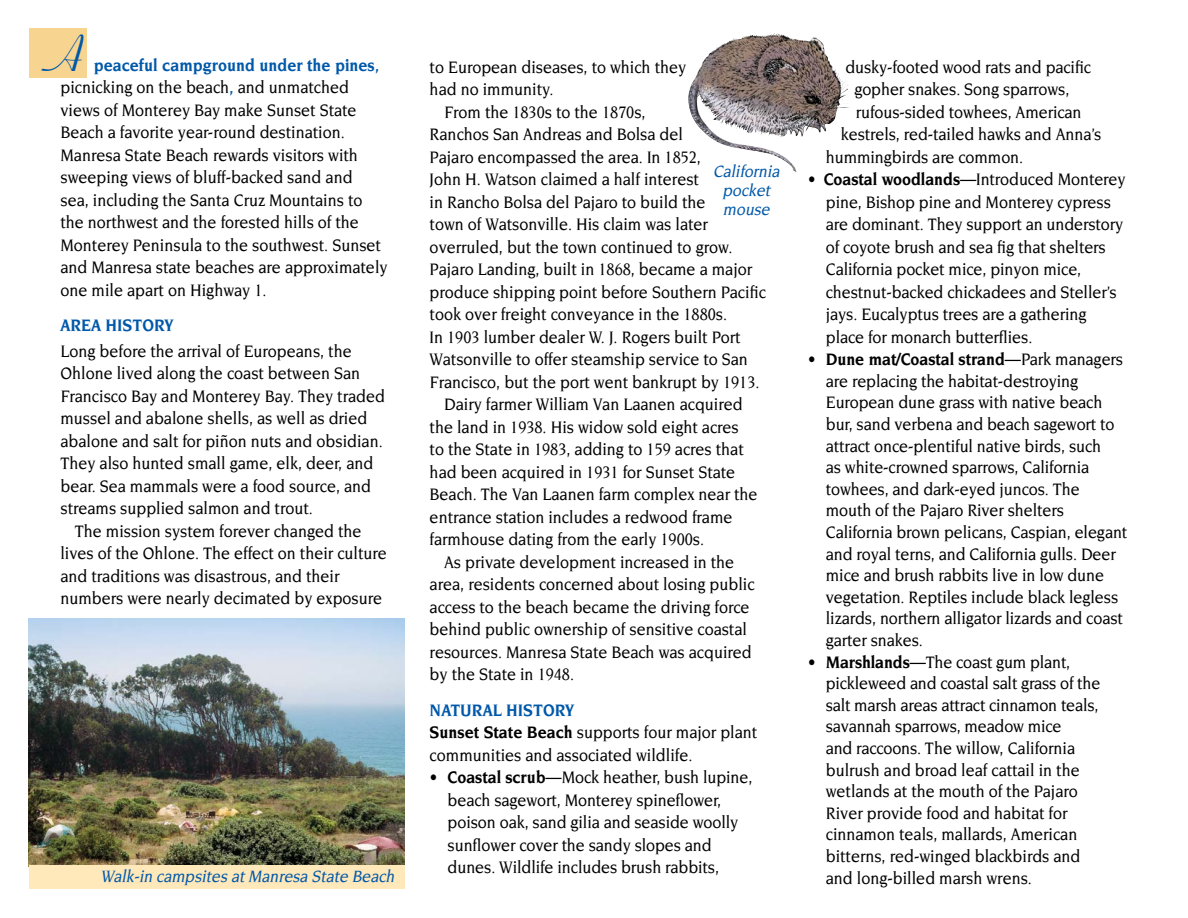
<style>
.page{position:relative;width:1188px;height:918px;background:#fff}
.page>*{position:absolute;margin:0;border:0;box-sizing:border-box;transform-origin:0 0}
.t1{font:700 51px "Ribbon 131 BT";color:#0058a9;scale:.9 1}
.t2{font:500 18px/22.5px "Novarese";color:#000;scale:.9 1}
.t3{font:700 18px "Novarese";color:#0058a9;scale:.9 1}
.t4{font:italic 500 17.7px/18.8px "Novarese";color:#0058a9;text-align:center;scale:.9 1}
.s1{font-weight:700;color:#0058a9}
.s2{font-weight:700}
</style>
<div class="page">
<img style="left:688px;top:33px;width:108px;height:139px">
<img style="left:28px;top:619px;width:377px;height:248px">
<div style="left:29px;top:865px;width:376px;height:23px;background:#ffe8ba"></div>
<div style="left:29px;top:29px;width:58px;height:49px;background:#f7d490"></div>
<p class="t1" style="left:52px;top:24px;width:38px">A</p>
<p class="t2" style="left:60px;top:53px;width:365px;text-indent:33px"><span class="s1">peaceful campground under the pines, </span>picnicking on the beach<span class="s1">,</span> and unmatched views of Monterey Bay make Sunset State Beach a favorite year-round destination.<br>Manresa State Beach rewards visitors with sweeping views of bluff-backed sand and<br>sea, including the Santa Cruz Mountains to the northwest and the forested hills of the Monterey Peninsula to the southwest. Sunset and Manresa state beaches are approximately one mile apart on Highway 1.</p>
<h2 class="t3" style="left:60px;top:315px;width:127px">AREA HISTORY</h2>
<p class="t2" style="left:60px;top:339px;width:362px">Long before the arrival of Europeans, the Ohlone lived along the coast between San Francisco Bay and Monterey Bay. They traded mussel and abalone shells, as well as dried abalone and salt for piñon nuts and obsidian.<br>They also hunted small game, elk, deer, and bear. Sea mammals were a food source, and streams supplied salmon and trout.</p>
<p class="t2" style="left:60px;top:519px;width:364px;text-indent:14px">The mission system forever changed the lives of the Ohlone. The effect on their culture and traditions was disastrous, and their numbers were nearly decimated by exposure</p>
<p class="t4" style="left:100px;top:866px;width:332px">Walk-in campsites atManresa State Beach</p>
<p class="t2" style="left:430px;top:55px;width:287px">to European diseases, to which they had no immunity.</p>
<p class="t2" style="left:430px;top:100px;width:338px;text-indent:14px">From the 1830s to the 1870s,<br>Ranchos San Andreas and Bolsa del<br>Pajaro encompassed the area. In 1852, John H. Watson claimed a half interest<br>in Rancho Bolsa del Pajaro to build the town of Watsonville. His claim was later overruled, but the town continued to grow.</p>
<p class="t2" style="left:430px;top:258px;width:375px">Pajaro Landing, built in 1868, became a major produce shipping point before Southern Pacific took over freight conveyance in the 1880s.<br>In 1903 lumber dealer W. J. Rogers built Port Watsonville to offer steamship service to San Francisco, but the port went bankrupt by 1913.</p>
<p class="t2" style="left:430px;top:393px;width:366px;text-indent:14px">Dairy farmer William Van Laanen acquired the land in 1938. His widow sold eight acres to the State in 1983, adding to 159 acres that had been acquired in 1931 for Sunset State Beach. The Van Laanen farm complex near the entrance station includes a redwood frame farmhouse dating from the early 1900s.</p>
<p class="t2" style="left:430px;top:550px;width:363px;text-indent:14px">As private development increased in the area, residents concerned about losing public access to the beach became the driving force behind public ownership of sensitive coastal resources. Manresa State Beach was acquired by the State in 1948.</p>
<h2 class="t3" style="left:430px;top:699px;width:162px">NATURAL HISTORY</h2>
<p class="t2" style="left:430px;top:721px;width:366px"><span class="s2">Sunset State Beach</span> supports four major plant communities and associated wildlife.</p>
<p class="t2" style="left:448px;top:766px;width:340px;text-indent:-18px">• <span class="s2">Coastal scrub</span>—Mock heather, bush lupine, beach sagewort, Monterey spineflower, poison oak, sand gilia and seaside woolly sunflower cover the sandy slopes and dunes. Wildlife includes brush rabbits,</p>
<p class="t4" style="left:713px;top:162px;width:79px">California pocket mouse</p>
<p class="t2" style="left:845px;top:55px;width:275px">dusky-footed wood rats and pacific</p>
<p class="t2" style="left:854px;top:78px;width:241px">gopher snakes. Song sparrows,</p>
<p class="t2" style="left:856px;top:100px;width:252px">rufous-sided towhees, American</p>
<p class="t2" style="left:841px;top:123px;width:291px">kestrels, red-tailed hawks and Anna’s</p>
<p class="t2" style="left:826px;top:145px;width:221px">hummingbirds are common.</p>
<p class="t2" style="left:826px;top:168px;width:335px;text-indent:-18px">• <span class="s2">Coastal woodlands</span>—Introduced Monterey pine, Bishop pine and Monterey cypress are dominant. They support an understory of coyote brush and sea fig that shelters California pocket mice, pinyon mice, chestnut-backed chickadees and Steller’s jays. Eucalyptus trees are a gathering place for monarch butterflies.</p>
<p class="t2" style="left:826px;top:348px;width:336px;line-height:21.6px;text-indent:-18px">• <span class="s2">Dune mat/Coastal strand</span>—Park managers are replacing the habitat-destroying European dune grass with native beach bur, sand verbena and beach sagewort to attract once-plentiful native birds, such<br>as white-crowned sparrows, California towhees, and dark-eyed juncos. The mouth of the Pajaro River shelters California brown pelicans, Caspian, elegant and royal terns, and California gulls. Deer mice and brush rabbits live in low dune vegetation. Reptiles include black legless lizards, northern alligator lizards and coast garter snakes.</p>
<p class="t2" style="left:826px;top:651px;width:306px;line-height:21.6px;text-indent:-18px">• <span class="s2">Marshlands</span>—The coast gum plant, pickleweed and coastal salt grass of the salt marsh areas attract cinnamon teals, savannah sparrows, meadow mice<br>and raccoons. The willow, California bulrush and broad leaf cattail in the wetlands at the mouth of the Pajaro River provide food and habitat for cinnamon teals, mallards, American bitterns, red-winged blackbirds and and long-billed marsh wrens.</p>
</div>
